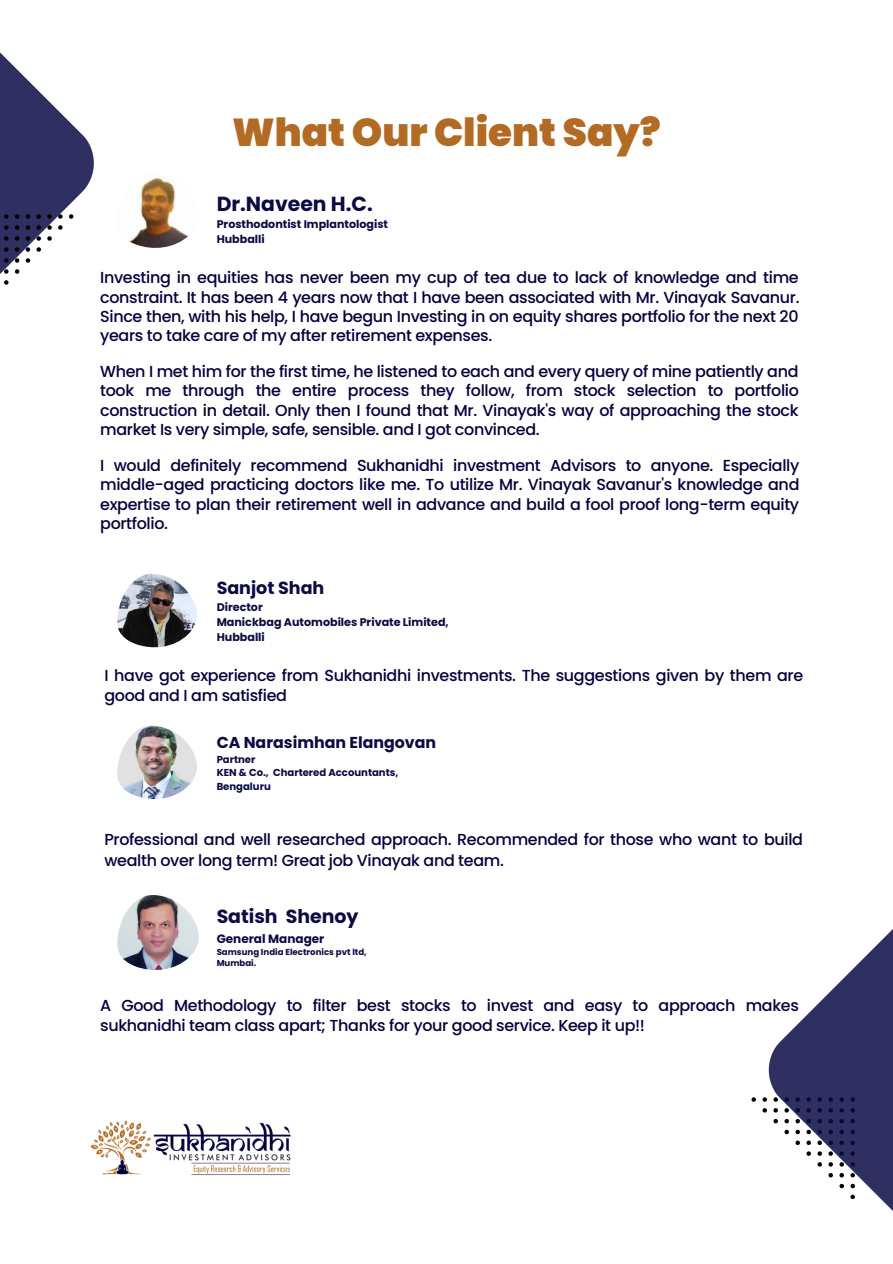
<style>
.page{position:relative;width:893px;height:1264px;background:#fff}
.page>*{position:absolute;margin:0;border:0;box-sizing:border-box;transform-origin:0 0}
.t1{font:900 38.85px "Poppins";color:#b36b24}
.t2{font:700 20.4px "Poppins";color:#0b0a45}
.t3{font:700 18.9px "Poppins";color:#0b0a45}
.t4{font:700 17.55px "Poppins";color:#0b0a45}
.t5{font:500 15.9px/19.4px "Poppins";letter-spacing:-.02em;color:#04003f;text-align:justify}
.t6{font:700 15.75px "Poppins";color:#0b0a45}
.t7{font:700 12px "Poppins";color:#0b0a45}
.t8{font:700 11.1px "Poppins";color:#0b0a45}
.t9{font:700 10.05px "Poppins";color:#0b0a45}
.t10{font:700 8.55px "Poppins";color:#0b0a45}
</style>
<div class="page">
<svg style="left:0;top:52px;width:94px;height:233px"></svg>
<svg style="left:762px;top:1108px;width:4px;height:4px"></svg>
<svg style="left:762px;top:1097px;width:4px;height:4px"></svg>
<svg style="left:751px;top:1097px;width:4px;height:4px"></svg>
<svg style="left:768px;top:930px;width:124px;height:280px;fill:#302f61"></svg>
<img style="left:90px;top:1120px;width:201px;height:55px">
<img style="left:129px;top:177px;width:60px;height:71px">
<img style="left:117px;top:574px;width:80px;height:74px">
<img style="left:117px;top:725px;width:80px;height:75px">
<img style="left:117px;top:895px;width:82px;height:75px">
<p class="t1" style="left:232px;top:105px;width:430px">What Our Client Say?</p>
<p class="t2" style="left:217px;top:189px;width:158px">Dr.Naveen H.C.</p>
<p class="t8" style="left:217px;top:217px;width:173px">Prosthodontist Implantologist</p>
<p class="t8" style="left:217px;top:232px;width:50px">Hubballi</p>
<p class="t5" style="left:100px;top:268px;width:700px">Investing in equities has never been my cup of tea due to lack of knowledge and time constraint. It has been 4 years now that I have been associated with Mr. Vinayak Savanur.<br>Since then, with his help, I have begun Investing in on equity shares portfolio for the next 20 years to take care of my after retirement expenses.</p>
<p class="t5" style="left:100px;top:362px;width:700px">When I met him for the first time, he listened to each and every query of mine patiently and took me through the entire process they follow, from stock selection to portfolio construction in detail. Only then I found that Mr. Vinayak's way of approaching the stock market Is very simple, safe, sensible. and I got convinced.</p>
<p class="t5" style="left:100px;top:455px;width:700px">I would definitely recommend Sukhanidhi investment Advisors to anyone. Especially middle-aged practicing doctors like me. To utilize Mr. Vinayak Savanur's knowledge and expertise to plan their retirement well in advance and build a fool proof long-term equity portfolio.</p>
<p class="t4" style="left:217px;top:576px;width:109px">Sanjot Shah</p>
<p class="t8" style="left:217px;top:599px;width:48px">Director</p>
<p class="t8" style="left:217px;top:614px;width:233px">Manickbag Automobiles Private Limited,</p>
<p class="t8" style="left:217px;top:629px;width:50px">Hubballi</p>
<p class="t5" style="left:104px;top:665px;width:700px;line-height:20.2px">I have got experience from Sukhanidhi investments. The suggestions given by them are good and I am satisfied</p>
<p class="t6" style="left:217px;top:731px;width:221px">CA Narasimhan Elangovan</p>
<p class="t9" style="left:217px;top:752px;width:40px">Partner</p>
<p class="t9" style="left:217px;top:765px;width:183px">KEN &amp; Co., Chartered Accountants,</p>
<p class="t9" style="left:217px;top:779px;width:56px">Bengaluru</p>
<p class="t5" style="left:104px;top:829px;width:700px;line-height:20.2px">Professional and well researched approach. Recommended for those who want to build wealth over long term! Great job Vinayak and team.</p>
<p class="t3" style="left:217px;top:903px;width:143px">Satish Shenoy</p>
<p class="t7" style="left:217px;top:930px;width:109px">General Manager</p>
<p class="t10" style="left:217px;top:945px;width:152px">Samsung India Electronics pvt ltd,</p>
<p class="t10" style="left:217px;top:957px;width:41px">Mumbai.</p>
<p class="t5" style="left:100px;top:995px;width:700px;line-height:20.2px">A Good Methodology to filter best stocks to invest and easy to approach makes sukhanidhi team class apart; Thanks for your good service. Keep it up!!</p>
</div>
